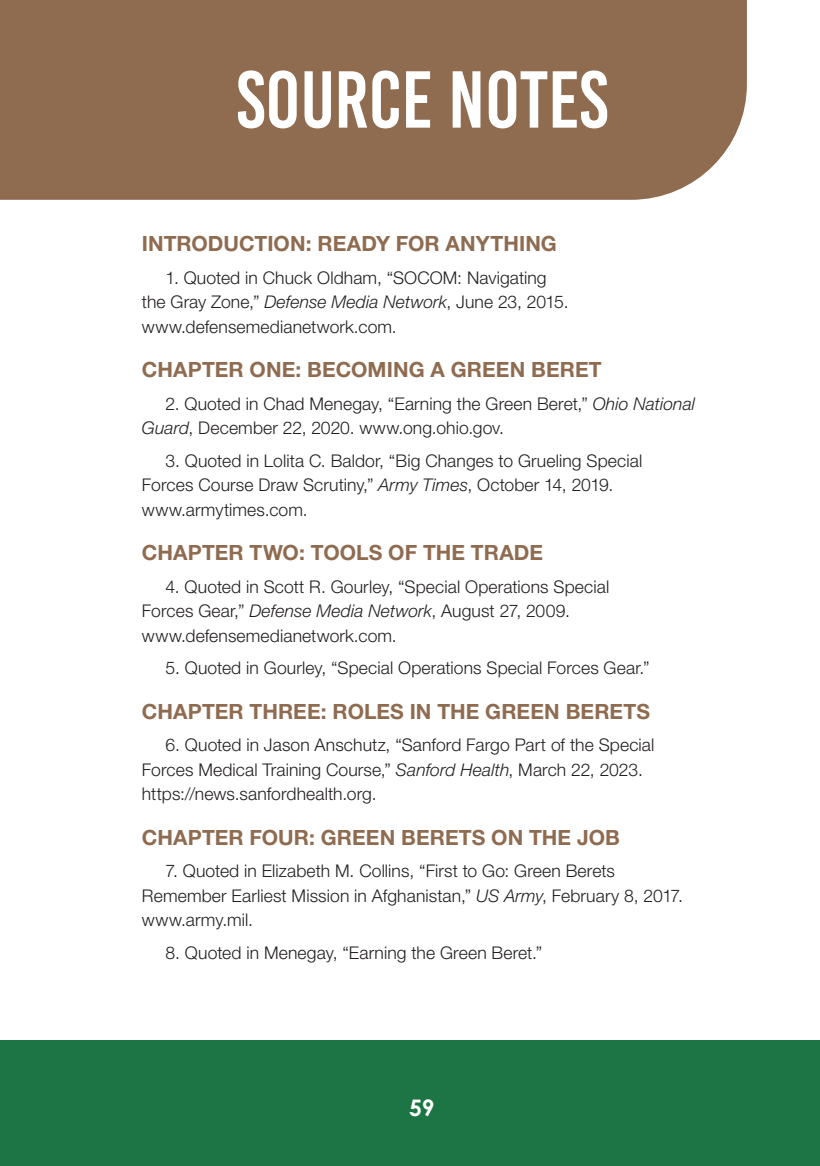
<style>
.page{position:relative;width:820px;height:1166px;background:#fff}
.page>*{position:absolute;margin:0;border:0;box-sizing:border-box;transform-origin:0 0}
.t1{font:80.5px "Bebas Kai";color:#fff}
.t2{font:700 22.75px "Century Gothic";color:#fff}
.t3{font:700 21px "Helvetica Neue LT Std";letter-spacing:.005em;color:#8f6b50}
.t4{font:300 17.5px/24.5px "Helvetica Neue LT Std";letter-spacing:.005em;color:#231f20}
.s1{font-style:italic}
</style>
<div class="page">
<div style="left:0;top:1040px;width:819px;height:126px;background:#1d7444"></div>
<div style="left:0;top:0;width:746px;height:200px;background:#8f6b50"></div>
<h1 class="t1" style="left:236px;top:57px;width:373px">SOURCE NOTES</h1>
<p class="t3" style="left:142px;top:231px;width:416px">INTRODUCTION: READY FOR ANYTHING</p>
<p class="t4" style="left:142px;top:265px;width:428px;text-indent:24px">1. Quoted in Chuck Oldham, “SOCOM: Navigating the Gray Zone,” <span class="s1">Defense Media Network</span>, June 23, 2015. www.defensemedianetwork.com.</p>
<p class="t3" style="left:142px;top:357px;width:461px">CHAPTER ONE: BECOMING A GREEN BERET</p>
<p class="t4" style="left:142px;top:391px;width:554px;text-indent:24px">2. Quoted in Chad Menegay, “Earning the Green Beret,” <span class="s1">Ohio National<br>Guard</span>, December 22, 2020. www.ong.ohio.gov.</p>
<p class="t4" style="left:142px;top:448px;width:501px;text-indent:24px">3. Quoted in Lolita C. Baldor, “Big Changes to Grueling Special<br>Forces Course Draw Scrutiny,” <span class="s1">Army Times</span>, October 14, 2019. www.armytimes.com.</p>
<p class="t3" style="left:142px;top:540px;width:402px">CHAPTER TWO: TOOLS OF THE TRADE</p>
<p class="t4" style="left:142px;top:574px;width:468px;text-indent:24px">4. Quoted in Scott R. Gourley, “Special Operations Special<br>Forces Gear,” <span class="s1">Defense Media Network</span>, August 27, 2009. www.defensemedianetwork.com.</p>
<p class="t4" style="left:165px;top:655px;width:485px">5. Quoted in Gourley, “Special Operations Special Forces Gear.”</p>
<p class="t3" style="left:142px;top:698px;width:509px">CHAPTER THREE: ROLES IN THE GREEN BERETS</p>
<p class="t4" style="left:142px;top:732px;width:513px;text-indent:24px">6. Quoted in Jason Anschutz, “Sanford Fargo Part of the Special<br>Forces Medical Training Course,” <span class="s1">Sanford Health</span>, March 22, 2023. https://news.sanfordhealth.org.</p>
<p class="t3" style="left:142px;top:824px;width:479px">CHAPTER FOUR: GREEN BERETS ON THE JOB</p>
<p class="t4" style="left:142px;top:858px;width:542px;text-indent:24px">7. Quoted in Elizabeth M. Collins, “First to Go: Green Berets<br>Remember Earliest Mission in Afghanistan,” <span class="s1">US Army</span>, February 8, 2017. www.army.mil.</p>
<p class="t4" style="left:165px;top:939px;width:378px">8. Quoted in Menegay, “Earning the Green Beret.”</p>
<h2 class="t2" style="left:409px;top:1090px;width:27px">59</h2>
</div>
